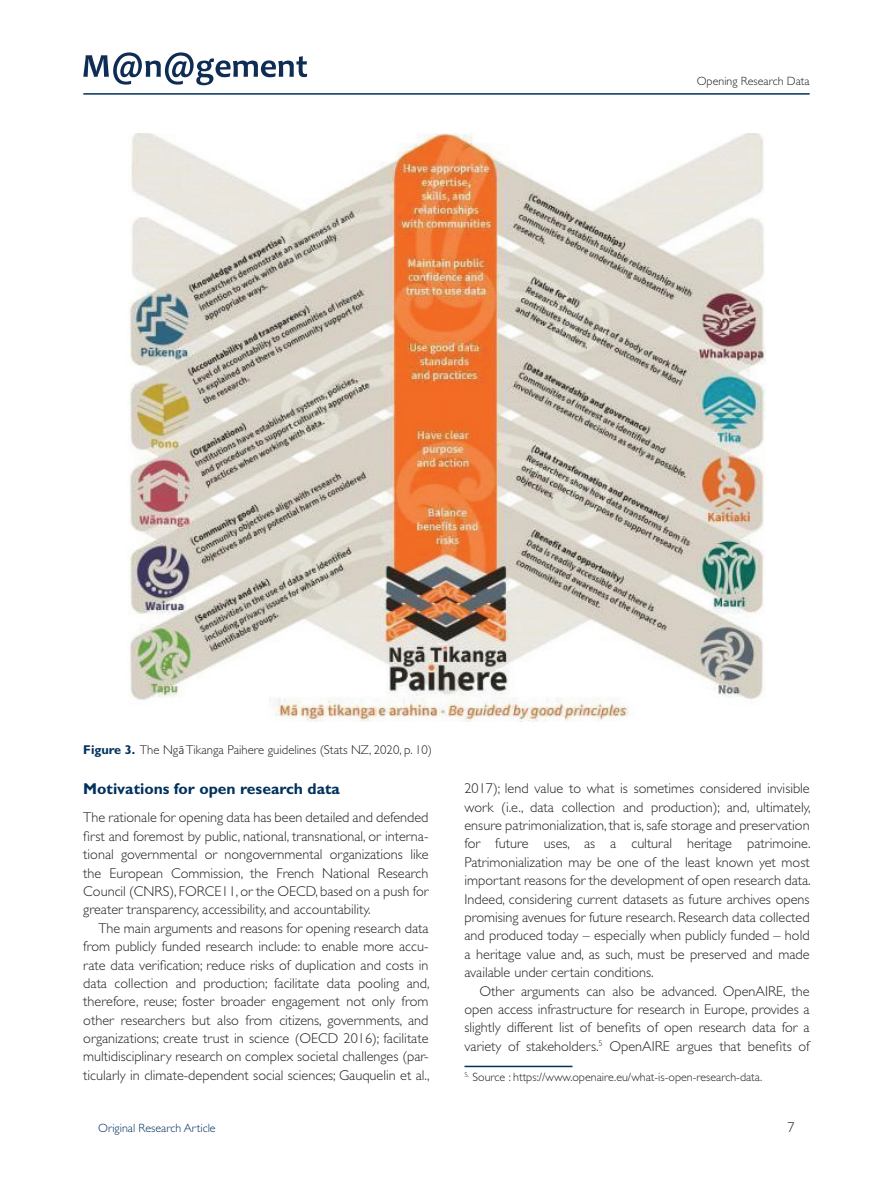
<style>
.page{position:relative;width:893px;height:1191px;background:#fff}
.page>*{position:absolute;margin:0;border:0;box-sizing:border-box;transform-origin:0 0}
.t1{font:700 15.75px "Gill Sans Std";color:#00315c}
.TXI{font:300 14.25px/18.3px "Gill Sans Std";color:#231f20;text-align:justify}
.TX{font:300 14.25px/18.3px "Gill Sans Std";color:#231f20;text-align:justify}
.FC{font:300 12.75px "Gill Sans Std";color:#231f20}
.foot{font:300 12px "Gill Sans Std";color:#231f20}
.t2{font:300 12px "Gill Sans Std";color:#00315c}
.s1{font-weight:700;color:#00315c}
.s2{font-family:"Calibri"}
</style>
<div class="page">
<svg style="left:83px;top:52px;width:224px;height:33px"></svg>
<hr style="left:83px;top:93px;width:727px;height:2px;background:#00315c">
<hr style="left:464px;top:1065px;width:108px;height:2px;background:#00315c">
<img style="left:129px;top:133px;width:636px;height:588px">
<p class="foot" style="left:697px;top:74px;width:114px">Opening Research Data</p>
<p class="FC" style="left:83px;top:742px;width:350px"><span class="s1">Figure 3.</span> The Ng<span class="s2">ā</span> Tikanga Paihere guidelines (Stats NZ, 2020, p. 10)</p>
<h1 class="t1" style="left:83px;top:779px;width:258px">Motivations for open research data</h1>
<p class="TX" style="left:83px;top:808px;width:347px">The rationale for opening data has been detailed and defended first and foremost by public, national, transnational, or interna&shy;tional governmental or nongovernmental organizations like the European Commission, the French National Research Council (CNRS), FORCE11, or the OECD, based on a push for greater transparency, accessibility, and accountability.</p>
<p class="TXI" style="left:83px;top:919px;width:348px;text-indent:15px">The main arguments and reasons for opening research data from publicly funded research include: to enable more accu&shy;rate data verification; reduce risks of duplication and costs in data collection and production; facilitate data pooling and, therefore, reuse; foster broader engagement not only from other researchers but also from citizens, governments, and organizations; create trust in science (OECD 2016); facilitate multidisciplinary research on complex societal challenges (par&shy;ticularly in climate-dependent social sciences; Gauquelin et al.,</p>
<p class="TXI" style="left:464px;top:779px;width:348px">2017); lend value to what is sometimes considered invisible work (i.e., data collection and production); and, ultimately, ensure patrimonialization, that is, safe storage and preservation for future uses, as a cultural heritage patrimoine.<br>Patrimonialization may be one of the least known yet most important reasons for the development of open research data.<br>Indeed, considering current datasets as future archives opens promising avenues for future research. Research data collected and produced today – especially when publicly funded – hold a heritage value and, as such, must be preserved and made available under certain conditions.</p>
<p class="TXI" style="left:464px;top:981px;width:347px;text-indent:15px">Other arguments can also be advanced. OpenAIRE, the open access infrastructure for research in Europe, provides a slightly different list of benefits of open research data for a variety of stakeholders.<sup>5</sup> OpenAIRE argues that benefits of</p>
<p class="foot" style="left:464px;top:1070px;width:299px"><sup>5.</sup> Source : https://www.openaire.eu/what-is-open-research-data.</p>
<p class="t2" style="left:98px;top:1121px;width:119px">Original Research Article</p>
<p class="TXI" style="left:787px;top:1118px;width:9px">7</p>
</div>
